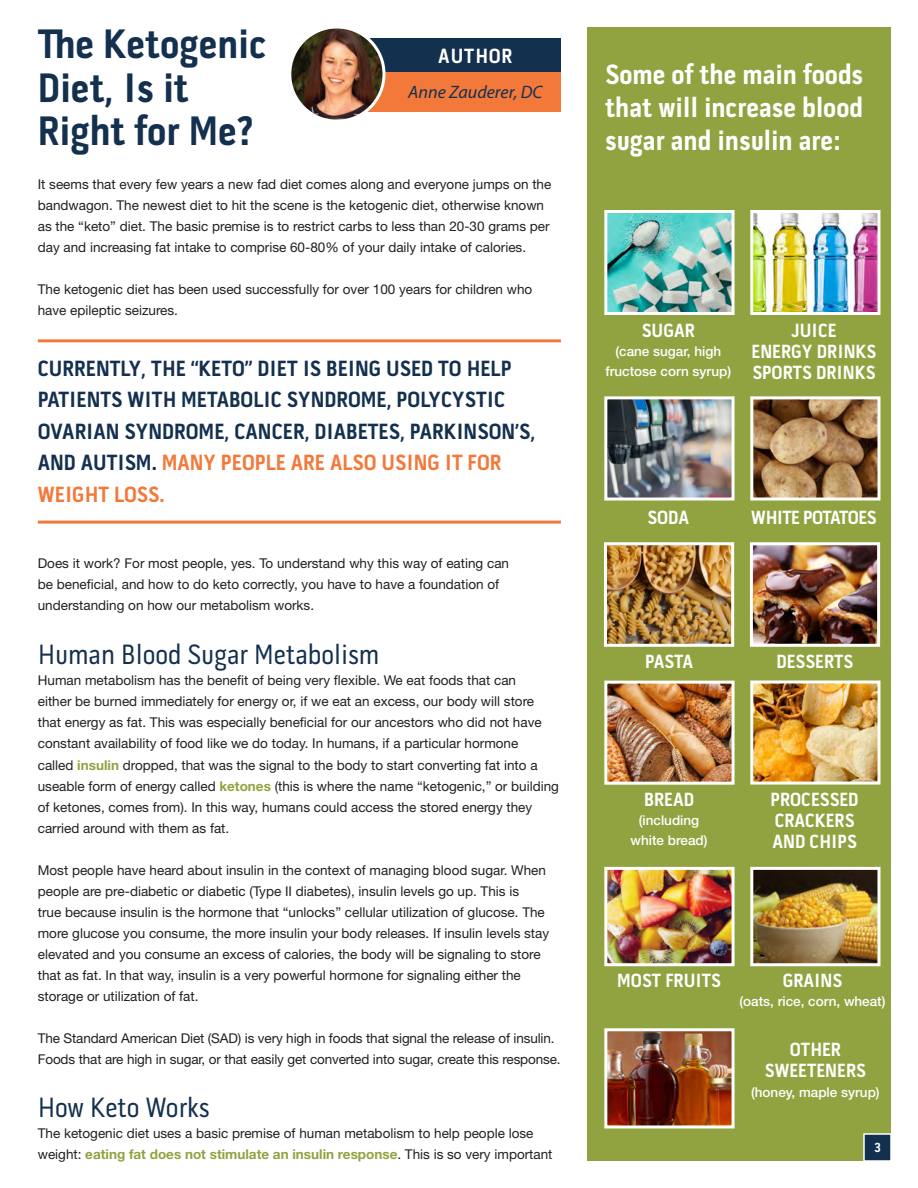
<style>
.page{position:relative;width:918px;height:1188px;background:#fff}
.page>*{position:absolute;margin:0;border:0;box-sizing:border-box;transform-origin:0 0}
.Headings{font:700 42px/43.5px "Pill Gothic 300 mg";color:#14304f}
.Sidebar_Heading{font:700 28.5px/33px "Pill Gothic 300 mg";color:#fff;text-align:justify}
.Subheading{font:28.5px "Pill Gothic 300 mg";color:#14304f}
.quote{font:700 22.5px/31.5px "Pill Gothic 300 mg";color:#14304f}
.t1{font:700 21px "Pill Gothic 300 mg";letter-spacing:.04em;color:#fff}
.Body_Text{font:700 19.5px/21px "Pill Gothic 300 mg";color:#fff;text-align:center}
.Body_Text-2{font:700 19.5px "Pill Gothic 300 mg";letter-spacing:-.03em;color:#fff}
.Author{font:italic 18px "Myriad Pro";color:#14304f}
.Body_Text-3{font:13.5px/21px "Helvetica Neue LT Std";color:#231f20}
.Body_Text-4{font:500 13.5px/19.5px "Helvetica Neue LT Std";color:#fff;text-align:center}
.t2{font:700 13.5px "Pill Gothic 300 mg";color:#fff}
.s1{color:#f3793b}
.s2{font-weight:700;color:#90a340}
</style>
<div class="page">
<div style="left:346px;top:38px;width:215px;height:34px;background:#14304f"></div>
<div style="left:337px;top:72px;width:224px;height:40px;background:#f3793b"></div>
<img style="left:290px;top:27px;width:94px;height:94px;border-radius:47px">
<div style="left:288px;top:25px;width:98px;height:98px;border:3px solid #fff;border-radius:50%"></div>
<div style="left:588px;top:27px;width:303px;height:1134px;background:#90a340"></div>
<img style="left:608px;top:214px;width:123px;height:97px">
<div style="left:604px;top:210px;width:131px;height:105px;border:3px solid #fff"></div>
<img style="left:754px;top:214px;width:122px;height:97px">
<div style="left:750px;top:210px;width:130px;height:105px;border:3px solid #fff"></div>
<img style="left:608px;top:400px;width:123px;height:97px">
<div style="left:604px;top:396px;width:131px;height:105px;border:3px solid #fff"></div>
<img style="left:754px;top:400px;width:122px;height:97px">
<div style="left:750px;top:396px;width:130px;height:105px;border:3px solid #fff"></div>
<img style="left:608px;top:546px;width:122px;height:97px">
<div style="left:604px;top:542px;width:130px;height:105px;border:3px solid #fff"></div>
<img style="left:754px;top:546px;width:122px;height:97px">
<div style="left:750px;top:542px;width:130px;height:105px;border:3px solid #fff"></div>
<img style="left:608px;top:685px;width:123px;height:96px">
<div style="left:604px;top:681px;width:131px;height:104px;border:3px solid #fff"></div>
<img style="left:754px;top:685px;width:122px;height:96px">
<div style="left:750px;top:681px;width:130px;height:104px;border:3px solid #fff"></div>
<img style="left:608px;top:871px;width:123px;height:91px">
<div style="left:604px;top:867px;width:131px;height:99px;border:3px solid #fff"></div>
<img style="left:754px;top:871px;width:122px;height:91px">
<div style="left:750px;top:867px;width:130px;height:99px;border:3px solid #fff"></div>
<img style="left:608px;top:1032px;width:123px;height:92px">
<div style="left:604px;top:1028px;width:131px;height:100px;border:3px solid #fff"></div>
<hr style="left:38px;top:339px;width:523px;height:3px;background:#f3793b">
<hr style="left:38px;top:521px;width:523px;height:3px;background:#f3793b">
<div style="left:863px;top:1133px;width:29px;height:29px;background:#14304f;border:2px solid #fff"></div>
<p class="Headings" style="left:38px;top:26px;width:230px">The Ketogenic<br>Diet, Is it<br>Right for Me?</p>
<p class="Body_Text-3" style="left:38px;top:173px;width:515px">It seems that every few years a new fad diet comes along and everyone jumps on the bandwagon. The newest diet to hit the scene is the ketogenic diet, otherwise known as the “keto” diet. The basic premise is to restrict carbs to less than 20-30 grams per day and increasing fat intake to comprise 60-80% of your daily intake of calories.</p>
<p class="Body_Text-3" style="left:38px;top:278px;width:496px">The ketogenic diet has been used successfully for over 100 years for children who have epileptic seizures.</p>
<p class="t1" style="left:438px;top:47px;width:76px">AUTHOR</p>
<p class="Author" style="left:408px;top:80px;width:136px">Anne Zauderer, DC</p>
<p class="quote" style="left:38px;top:354px;width:499px">CURRENTLY, THE “KETO” DIET IS BEING USED TO HELP PATIENTS WITH METABOLIC SYNDROME, POLYCYSTIC OVARIAN SYNDROME, CANCER, DIABETES, PARKINSON’S, AND AUTISM. <span class="s1">MANY PEOPLE ARE ALSO USING IT FOR WEIGHT LOSS.</span></p>
<p class="Body_Text-3" style="left:38px;top:553px;width:473px">Does it work? For most people, yes. To understand why this way of eating can be beneficial, and how to do keto correctly, you have to have a foundation of understanding on how our metabolism works.</p>
<p class="Subheading" style="left:38px;top:643px;width:343px">Human Blood Sugar Metabolism</p>
<p class="Body_Text-3" style="left:38px;top:670px;width:523px">Human metabolism has the benefit of being very flexible. We eat foods that can<br>either be burned immediately for energy or, if we eat an excess, our body will store that energy as fat. This was especially beneficial for our ancestors who did not have constant availability of food like we do today. In humans, if a particular hormone<br>called <span class="s2">insulin</span> dropped, that was the signal to the body to start converting fat into a useable form of energy called <span class="s2">ketones</span> (this is where the name “ketogenic,” or building of ketones, comes from). In this way, humans could access the stored energy they carried around with them as fat.</p>
<p class="Body_Text-3" style="left:38px;top:859px;width:513px">Most people have heard about insulin in the context of managing blood sugar. When people are pre-diabetic or diabetic (Type II diabetes), insulin levels go up. This is<br>true because insulin is the hormone that “unlocks” cellular utilization of glucose. The more glucose you consume, the more insulin your body releases. If insulin levels stay elevated and you consume an excess of calories, the body will be signaling to store that as fat. In that way, insulin is a very powerful hormone for signaling either the storage or utilization of fat.</p>
<p class="Body_Text-3" style="left:38px;top:1027px;width:524px">The Standard American Diet (SAD) is very high in foods that signal the release of insulin.<br>Foods that are high in sugar, or that easily get converted into sugar, create this response.</p>
<p class="Subheading" style="left:38px;top:1096px;width:173px">How Keto Works</p>
<p class="Body_Text-3" style="left:38px;top:1123px;width:516px">The ketogenic diet uses a basic premise of human metabolism to help people lose weight: <span class="s2">eating fat does not stimulate an insulin response</span>. This is so very important</p>
<p class="Sidebar_Heading" style="left:605px;top:60px;width:260px">Some of the main foods that will increase blood sugar and insulin are:</p>
<p class="Body_Text" style="left:642px;top:321px;width:55px">SUGAR</p>
<p class="Body_Text-4" style="left:606px;top:342px;width:127px">(cane sugar, high fructose corn syrup)</p>
<p class="Body_Text" style="left:752px;top:321px;width:126px">JUICE<br>ENERGY DRINKS</p>
<p class="Body_Text" style="left:752px;top:363px;width:125px">SPORTS DRINKS</p>
<p class="Body_Text" style="left:647px;top:508px;width:43px">SODA</p>
<p class="Body_Text-2" style="left:751px;top:509px;width:127px">WHITE POTATOES</p>
<p class="Body_Text" style="left:645px;top:652px;width:50px">PASTA</p>
<p class="Body_Text" style="left:776px;top:652px;width:78px">DESSERTS</p>
<p class="Body_Text" style="left:644px;top:791px;width:51px">BREAD</p>
<p class="Body_Text-4" style="left:631px;top:811px;width:79px">(including white bread)</p>
<p class="Body_Text" style="left:771px;top:791px;width:90px;text-align:left">PROCESSED<br>CRACKERS<br>AND CHIPS</p>
<p class="Body_Text" style="left:617px;top:972px;width:105px">MOST FRUITS</p>
<p class="Body_Text" style="left:783px;top:972px;width:61px">GRAINS</p>
<p class="Body_Text-4" style="left:739px;top:992px;width:148px">(oats, rice, corn, wheat)</p>
<p class="Body_Text" style="left:765px;top:1041px;width:103px">OTHER<br>SWEETENERS</p>
<p class="Body_Text-4" style="left:751px;top:1082px;width:130px">(honey, maple syrup)</p>
<p class="t2" style="left:874px;top:1142px;width:8px">3</p>
</div>
